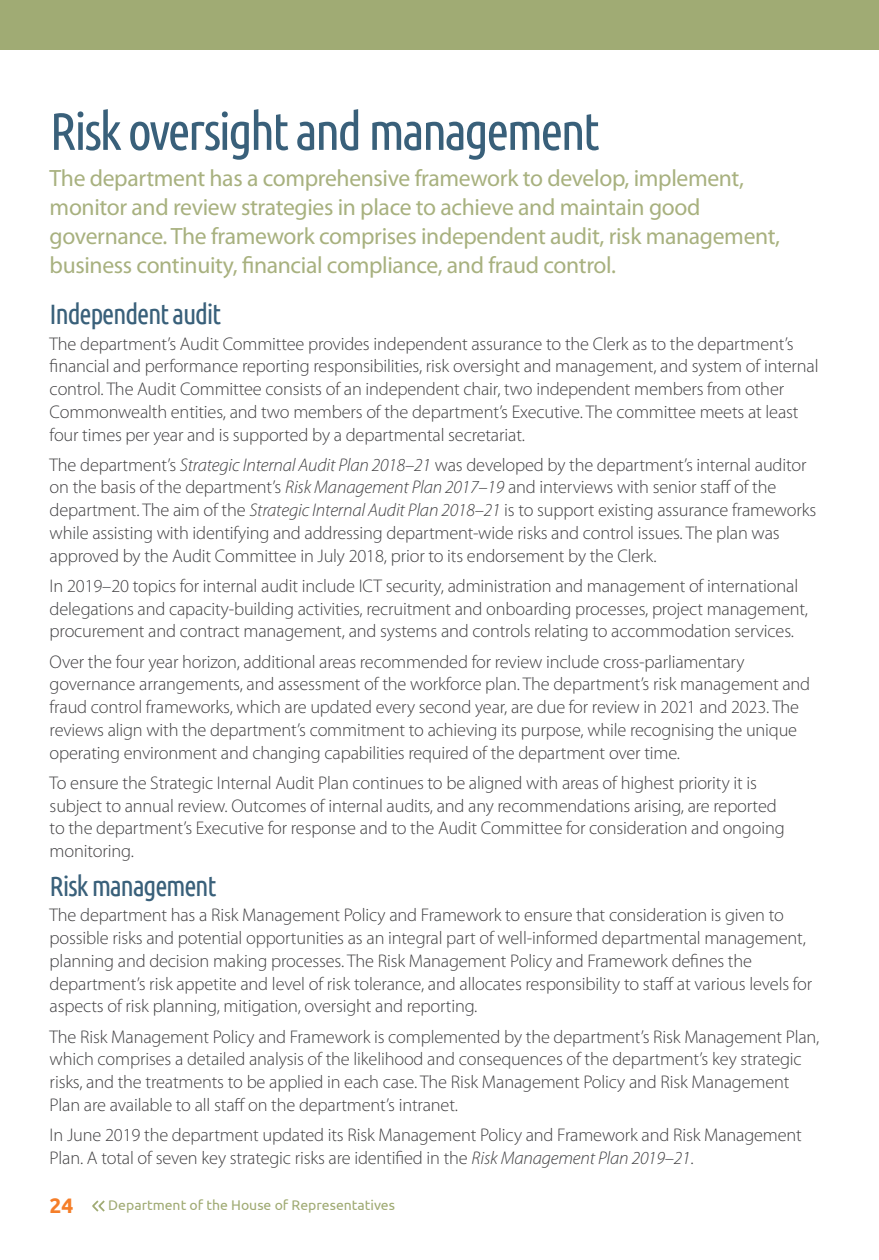
<style>
.page{position:relative;width:879px;height:1260px;background:#fff}
.page>*{position:absolute;margin:0;border:0;box-sizing:border-box;transform-origin:0 0}
.t1{font:52.5px "Ubuntu Condensed";letter-spacing:-.055em;color:#39607a}
.t2{font:28px "Ubuntu Condensed";letter-spacing:-.05em;color:#39607a}
.t3{font:23.62px/28.9px "Myriad Pro";letter-spacing:-.015em;color:#a8b17f}
.t4{font:700 21px "Ubuntu";color:#f57e29}
.t5{font:300 18.38px/22.8px "Myriad Pro";letter-spacing:-.01em;color:#414042}
.t6{font:14px "Ubuntu";color:#a0ab74}
.s1{font-style:italic}
</style>
<div class="page">
<div style="left:0;top:0;width:878px;height:50px;background:#a0ab74"></div>
<svg style="left:92px;top:1200px;width:13px;height:12px"></svg>
<h1 class="t1" style="left:50px;top:99px;width:551px">Risk oversight and management</h1>
<p class="t3" style="left:50px;top:163px;width:731px">The department has a comprehensive framework to develop, implement, monitor and review strategies in place to achieve and maintain good governance. The framework comprises independent audit, risk management, business continuity, financial compliance, and fraud control.</p>
<h2 class="t2" style="left:50px;top:297px;width:173px">Independent audit</h2>
<p class="t5" style="left:50px;top:332px;width:770px">The department’s Audit Committee provides independent assurance to the Clerk as to the department’s financial and performance reporting responsibilities, risk oversight and management, and system of internal control. The Audit Committee consists of an independent chair, two independent members from other Commonwealth entities, and two members of the department’s Executive. The committee meets at least four times per year and is supported by a departmental secretariat.</p>
<p class="t5" style="left:50px;top:453px;width:767px">The department’s <span class="s1">Strategic Internal Audit Plan 2018–21</span> was developed by the department’s internal auditor on the basis of the department’s <span class="s1">Risk Management Plan 2017–19</span> and interviews with senior staff of the department. The aim of the <span class="s1">Strategic Internal Audit Plan 2018–21</span> is to support existing assurance frameworks while assisting with identifying and addressing department-wide risks and control issues. The plan was approved by the Audit Committee in July 2018, prior to its endorsement by the Clerk.</p>
<p class="t5" style="left:50px;top:574px;width:759px">In 2019–20 topics for internal audit include ICT security, administration and management of international delegations and capacity-building activities, recruitment and onboarding processes, project management, procurement and contract management, and systems and controls relating to accommodation services.</p>
<p class="t5" style="left:50px;top:650px;width:761px">Over the four year horizon, additional areas recommended for review include cross-parliamentary governance arrangements, and assessment of the workforce plan. The department’s risk management and fraud control frameworks, which are updated every second year, are due for review in 2021 and 2023. The reviews align with the department’s commitment to achieving its purpose, while recognising the unique operating environment and changing capabilities required of the department over time.</p>
<p class="t5" style="left:50px;top:771px;width:736px">To ensure the Strategic Internal Audit Plan continues to be aligned with areas of highest priority it is subject to annual review. Outcomes of internal audits, and any recommendations arising, are reported to the department’s Executive for response and to the Audit Committee for consideration and ongoing monitoring.</p>
<h2 class="t2" style="left:50px;top:869px;width:168px">Risk management</h2>
<p class="t5" style="left:50px;top:904px;width:763px">The department has a Risk Management Policy and Framework to ensure that consideration is given to possible risks and potential opportunities as an integral part of well-informed departmental management, planning and decision making processes. The Risk Management Policy and Framework defines the department’s risk appetite and level of risk tolerance, and allocates responsibility to staff at various levels for aspects of risk planning, mitigation, oversight and reporting.</p>
<p class="t5" style="left:50px;top:1025px;width:770px">The Risk Management Policy and Framework is complemented by the department’s Risk Management Plan, which comprises a detailed analysis of the likelihood and consequences of the department’s key strategic risks, and the treatments to be applied in each case. The Risk Management Policy and Risk Management Plan are available to all staff on the department’s intranet.</p>
<p class="t5" style="left:50px;top:1123px;width:753px">In June 2019 the department updated its Risk Management Policy and Framework and Risk Management<br>Plan. A total of seven key strategic risks are identified in the <span class="s1">Risk Management Plan 2019–21</span>.</p>
<p class="t4" style="left:50px;top:1193px;width:25px">24</p>
<p class="t6" style="left:108px;top:1197px;width:288px">Department of the House of Representatives</p>
</div>
